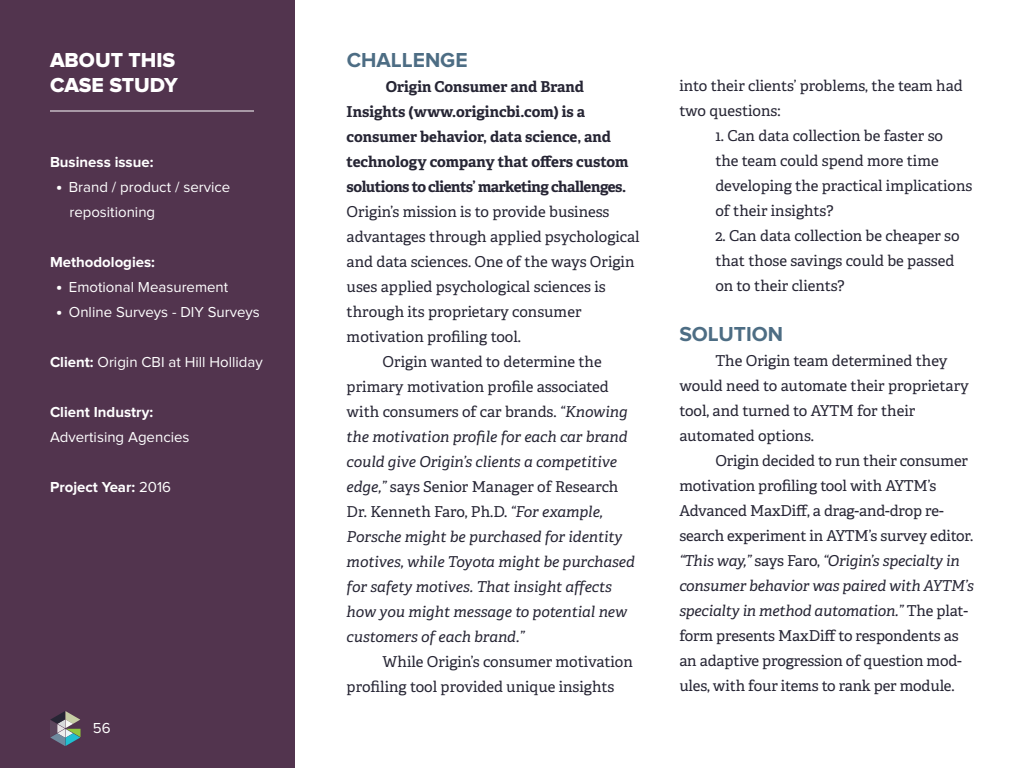
<style>
.page{position:relative;width:1024px;height:768px;background:#fff}
.page>*{position:absolute;margin:0;border:0;box-sizing:border-box;transform-origin:0 0}
.t1{font:21px/25px "Proxima Nova Extrabld";color:#fff}
.t2{font:700 21px "Proxima Nova";color:#4d6d84}
.t3{font:15px/25px "Adelle";color:#262534}
.t4{font:italic 15px "Adelle";color:#262534}
.t5{font:700 15px/25px "Adelle";letter-spacing:-.005em;color:#262534}
.t6{font:15px/25px "Proxima Nova";color:#fff}
.t7{font:700 15px "Proxima Nova";color:#fff}
.s1{font-family:"Adelle"}
.s2{font-weight:700}
.s3{font-weight:400}
.s4{font-style:italic}
</style>
<div class="page">
<div style="left:0;top:0;width:295px;height:768px;background:#52344e"></div>
<svg style="left:50px;top:711px;width:31px;height:35px"></svg>
<hr style="left:50px;top:110px;width:204px;height:2px;background:#fff">
<h1 class="t1" style="left:50px;top:48px;width:130px">ABOUT TH IS<br>CASE STUDY</h1>
<p class="t7" style="left:50px;top:153px;width:105px">Business issue:</p>
<p class="t6" style="left:69px;top:175px;width:162px;text-indent:-13px"><span class="s1">•</span> Brand / product / service repositioning</p>
<p class="t7" style="left:50px;top:253px;width:107px">Methodologies:</p>
<p class="t6" style="left:57px;top:275px;width:173px"><span class="s1">•</span> Emotional Measurement</p>
<p class="t6" style="left:57px;top:300px;width:205px"><span class="s1">•</span> Online Surveys - DIY Surveys</p>
<p class="t6" style="left:50px;top:350px;width:214px"><span class="s2">Client:</span> Origin CBI at Hill Holliday</p>
<p class="t7" style="left:50px;top:403px;width:105px">Client Industry:</p>
<p class="t6" style="left:50px;top:425px;width:141px">Advertising Agencies</p>
<p class="t7" style="left:50px;top:478px;width:123px">Project Year: <span class="s3">2016</span></p>
<p class="t6" style="left:93px;top:716px;width:19px">56</p>
<h1 class="t2" style="left:347px;top:48px;width:123px">CHALLENGE</h1>
<p class="t5" style="left:347px;top:74px;width:283px;text-indent:39px">Origin Consumer and Brand Insights (www.origincbi.com) is a consumer behavior, data science, and technology company that offers custom solutions to clients’ marketing challenges.</p>
<p class="t3" style="left:347px;top:199px;width:264px">Origin’s mission is to provide business</p>
<p class="t3" style="left:347px;top:224px;width:294px">advantages through applied psychological</p>
<p class="t3" style="left:347px;top:249px;width:289px">and data sciences. One of the ways Origin</p>
<p class="t3" style="left:347px;top:274px;width:261px">uses applied psychological sciences is</p>
<p class="t3" style="left:347px;top:299px;width:236px">through its proprietary consumer</p>
<p class="t3" style="left:347px;top:324px;width:176px">motivation profiling tool.</p>
<p class="t3" style="left:383px;top:349px;width:221px">Origin wanted to determine the</p>
<p class="t3" style="left:347px;top:374px;width:264px">primary motivation profile associated</p>
<p class="t3" style="left:347px;top:399px;width:283px">with consumers of car brands. <span class="s4">“Knowing</span></p>
<p class="t4" style="left:347px;top:427px;width:282px">the motivation profile for each car brand</p>
<p class="t4" style="left:347px;top:452px;width:272px">could give Origin’s clients a competitive</p>
<p class="t3" style="left:347px;top:474px;width:273px"><span class="s4">edge,”</span> says Senior Manager of Research</p>
<p class="t3" style="left:347px;top:499px;width:258px">Dr. Kenneth Faro, Ph.D. <span class="s4">“For example,</span></p>
<p class="t4" style="left:347px;top:527px;width:277px">Porsche might be purchased for identity</p>
<p class="t4" style="left:347px;top:552px;width:290px">motives, while Toyota might be purchased</p>
<p class="t4" style="left:347px;top:577px;width:267px">for safety motives. That insight affects</p>
<p class="t4" style="left:347px;top:602px;width:282px">how you might message to potential new</p>
<p class="t4" style="left:347px;top:627px;width:180px">customers of each brand.”</p>
<p class="t3" style="left:347px;top:649px;width:288px;text-indent:36px">While Origin’s consumer motivation profiling tool provided unique insights</p>
<p class="t3" style="left:679px;top:74px;width:285px">into their clients’ problems, the team had two questions:</p>
<p class="t3" style="left:715px;top:124px;width:259px">1. Can data collection be faster so<br>the team could spend more time developing the practical implications of their insights?</p>
<p class="t3" style="left:715px;top:224px;width:246px">2. Can data collection be cheaper so that those savings could be passed on to their clients?</p>
<h1 class="t2" style="left:679px;top:322px;width:105px">SOLUTION</h1>
<p class="t3" style="left:679px;top:349px;width:291px;text-indent:36px">The Origin team determined they would need to automate their proprietary tool, and turned to AYTM for their automated options.</p>
<p class="t3" style="left:679px;top:449px;width:296px;text-indent:36px">Origin decided to run their consumer motivation profiling tool with AYTM’s Advanced MaxDiff, a drag-and-drop re&shy;search experiment in AYTM’s survey editor. <span class="s4">“This way,”</span> says Faro, <span class="s4">“Origin’s specialty in consumer behavior was paired with AYTM’s specialty in method automation.”</span> The plat&shy;form presents MaxDiff to respondents as an adaptive progression of question mod&shy;ules, with four items to rank per module.</p>
</div>
